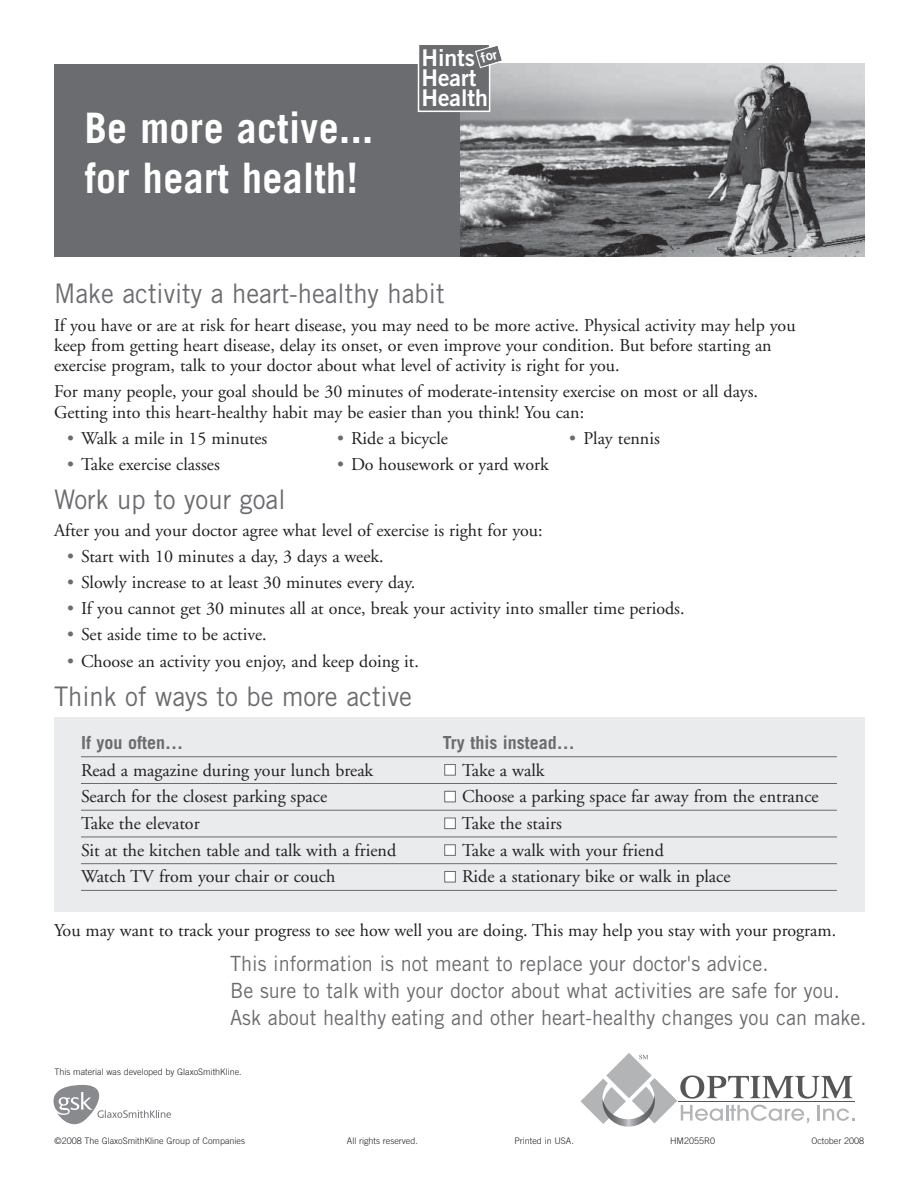
<style>
.page{position:relative;width:918px;height:1188px;background:#fff}
.page>*{position:absolute;margin:0;border:0;box-sizing:border-box;transform-origin:0 0}
.t1{font:700 42px/50.4px "Trade Gothic";letter-spacing:.01em;color:#fff;scale:.95 1}
.t2{font:27px "Trade Gothic";color:#6b6c6f;scale:.95 1}
.t3{font:23.1px/19.8px "Trade Gothic Bold Two";color:#fff}
.t4{font:21px/27px "Trade Gothic";color:#6b6c6f;scale:.95 1}
.t5{font:18px/20.2px "Adobe Garamond";color:#231f20}
.t6{font:700 18px "Trade Gothic";color:#6b6c6f}
.t7{font:300 9px "Trade Gothic";color:#231f20}
.s1{color:#6b6c6f}
</style>
<div class="page">
<hr style="left:678px;top:1101px;width:177px;height:1px;background:#555658">
<img style="left:459px;top:64px;width:405px;height:192px">
<div style="left:54px;top:64px;width:405px;height:192px;background:#6b6c6f"></div>
<div style="left:419px;top:45px;width:70px;height:66px;background:#6b6c6f"></div>
<div style="left:418px;top:43px;width:72px;height:69px;border:2px solid #fff"></div>
<div style="left:54px;top:718px;width:810px;height:194px;background:#eaebec"></div>
<hr style="left:81px;top:756px;width:756px;height:1px;background:#6b6c6f">
<hr style="left:81px;top:783px;width:756px;height:1px;background:#6b6c6f">
<hr style="left:81px;top:810px;width:756px;height:1px;background:#6b6c6f">
<hr style="left:81px;top:837px;width:756px;height:1px;background:#6b6c6f">
<hr style="left:81px;top:863px;width:756px;height:1px;background:#6b6c6f">
<hr style="left:81px;top:890px;width:756px;height:1px;background:#6b6c6f">
<div style="left:445px;top:792px;width:10px;height:10px;background:#fff"></div>
<div style="left:444px;top:791px;width:12px;height:11px;border:1px solid #6b6c6f"></div>
<div style="left:445px;top:872px;width:10px;height:10px;background:#fff"></div>
<div style="left:444px;top:871px;width:12px;height:11px;border:1px solid #6b6c6f"></div>
<div style="left:445px;top:845px;width:10px;height:10px;background:#fff"></div>
<div style="left:444px;top:844px;width:12px;height:12px;border:1px solid #6b6c6f"></div>
<div style="left:445px;top:818px;width:10px;height:10px;background:#fff"></div>
<div style="left:444px;top:818px;width:12px;height:11px;border:1px solid #6b6c6f"></div>
<div style="left:445px;top:765px;width:10px;height:10px;background:#fff"></div>
<div style="left:444px;top:764px;width:12px;height:12px;border:1px solid #6b6c6f"></div>
<svg style="left:581px;top:1053px;width:273px;height:74px"></svg>
<svg style="left:54px;top:1085px;width:117px;height:39px"></svg>
<svg style="left:474px;top:44px;width:30px;height:25px"></svg>
<p class="t1" style="left:85px;top:106px;width:305px">Be more active... for heart health!</p>
<p class="t3" style="left:421px;top:50px;width:68px">Hints<br>Heart<br>Health</p>
<h2 class="t2" style="left:54px;top:283px;width:413px">Make activity a heart-healthy habit</h2>
<p class="t5" style="left:54px;top:317px;width:743px">If you have or are at risk for heart disease, you may need to be more active. Physical activity may help you keep from getting heart disease, delay its onset, or even improve your condition. But before starting an exercise program, talk to your doctor about what level of activity is right for you.</p>
<p class="t5" style="left:54px;top:383px;width:706px">For many people, your goal should be 30 minutes of moderate-intensity exercise on most or all days.<br>Getting into this heart-healthy habit may be easier than you think! You can:</p>
<p class="t5" style="left:67px;top:430px;width:202px"><span class="s1">H</span> Walk a mile in 15 minutes</p>
<p class="t5" style="left:337px;top:430px;width:112px"><span class="s1">H</span> Ride a bicycle</p>
<p class="t5" style="left:569px;top:430px;width:92px"><span class="s1">H</span> Play tennis</p>
<p class="t5" style="left:67px;top:456px;width:154px"><span class="s1">H</span> Take exercise classes</p>
<p class="t5" style="left:337px;top:456px;width:213px"><span class="s1">H</span> Do housework or yard work</p>
<h2 class="t2" style="left:54px;top:490px;width:245px">Work up to your goal</h2>
<p class="t5" style="left:54px;top:521px;width:490px">After you and your doctor agree what level of exercise is right for you:</p>
<p class="t5" style="left:67px;top:548px;width:318px"><span class="s1">H</span> Start with 10 minutes a day, 3 days a week.</p>
<p class="t5" style="left:67px;top:574px;width:350px"><span class="s1">H</span> Slowly increase to at least 30 minutes every day.</p>
<p class="t5" style="left:67px;top:600px;width:619px"><span class="s1">H</span> If you cannot get 30 minutes all at once, break your activity into smaller time periods.</p>
<p class="t5" style="left:67px;top:626px;width:201px"><span class="s1">H</span> Set aside time to be active.</p>
<p class="t5" style="left:67px;top:653px;width:353px"><span class="s1">H</span> Choose an activity you enjoy, and keep doing it.</p>
<h2 class="t2" style="left:54px;top:686px;width:378px">Think of ways to be more active</h2>
<p class="t6" style="left:81px;top:736px;width:104px">If you often…</p>
<p class="t6" style="left:443px;top:736px;width:134px">Try this instead…</p>
<p class="t5" style="left:81px;top:761px;width:294px">Read a magazine during your lunch break</p>
<p class="t5" style="left:462px;top:761px;width:84px">Take a walk</p>
<p class="t5" style="left:81px;top:788px;width:248px">Search for the closest parking space</p>
<p class="t5" style="left:462px;top:788px;width:358px">Choose a parking space far away from the entrance</p>
<p class="t5" style="left:81px;top:815px;width:120px">Take the elevator</p>
<p class="t5" style="left:462px;top:815px;width:101px">Take the stairs</p>
<p class="t5" style="left:81px;top:842px;width:317px">Sit at the kitchen table and talk with a friend</p>
<p class="t5" style="left:462px;top:842px;width:203px">Take a walk with your friend</p>
<p class="t5" style="left:81px;top:868px;width:256px">Watch TV from your chair or couch</p>
<p class="t5" style="left:462px;top:868px;width:270px">Ride a stationary bike or walk in place</p>
<p class="t5" style="left:54px;top:922px;width:784px">You may want to track your progress to see how well you are doing. This may help you stay with your program.</p>
<p class="t4" style="left:230px;top:952px;width:672px">This information is not meant to replace your doctor's advice.<br>Be sure to talk with your doctor about what activities are safe for you.<br>Ask about healthy eating and other heart-healthy changes you can make.</p>
<p class="t7" style="left:55px;top:1068px;width:189px">This material was developed by GlaxoSmithKline.</p>
<p class="t7" style="left:55px;top:1138px;width:192px">©2008 The GlaxoSmithKline Group of Companies</p>
<p class="t7" style="left:347px;top:1138px;width:72px">All rights reserved.</p>
<p class="t7" style="left:514px;top:1138px;width:61px">Printed in USA.</p>
<p class="t7" style="left:670px;top:1138px;width:47px">HM2055R0</p>
<p class="t7" style="left:811px;top:1138px;width:54px">October 2008</p>
</div>
